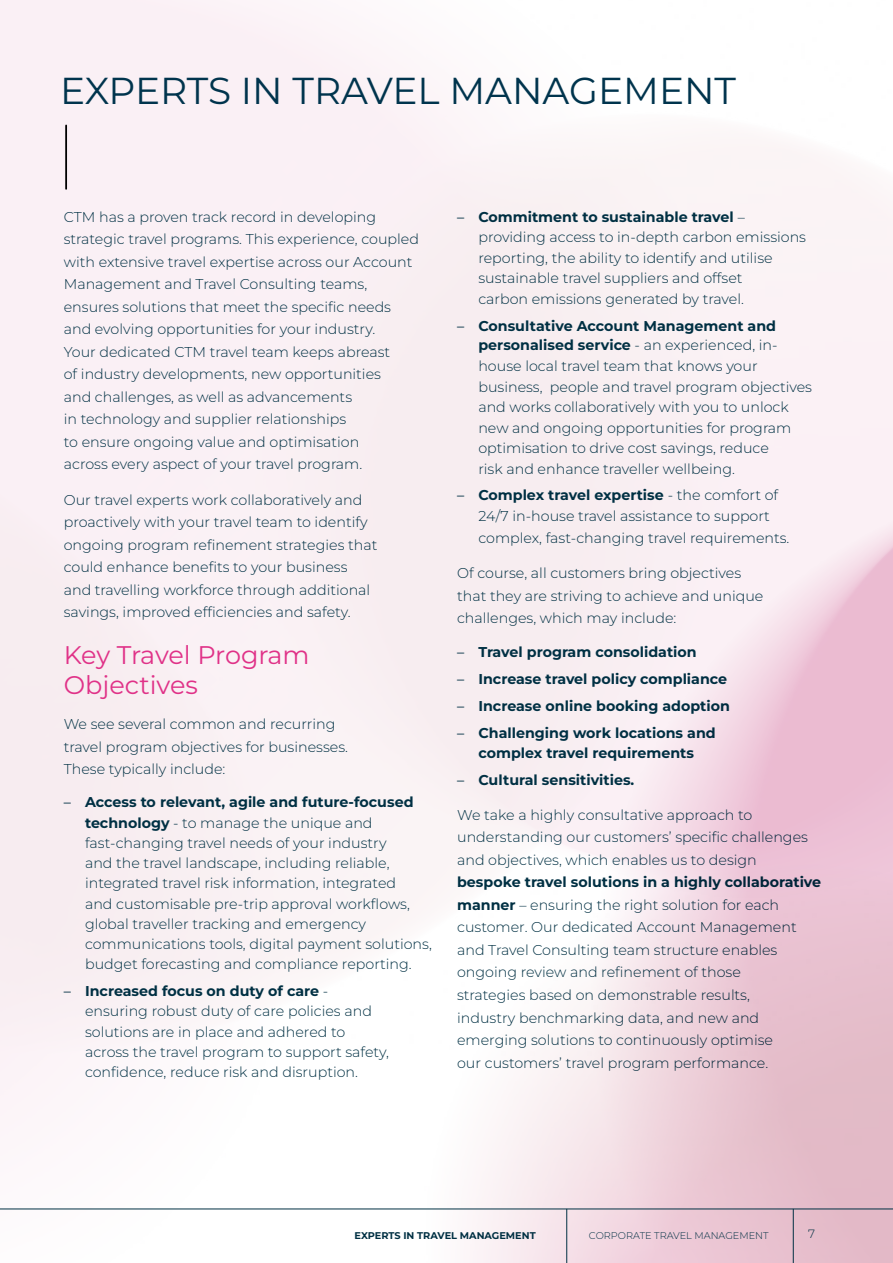
<style>
.page{position:relative;width:893px;height:1263px;background:#fff}
.page>*{position:absolute;margin:0;border:0;box-sizing:border-box;transform-origin:0 0}
.t1{font:37.5px "Montserrat";color:#00344d}
.t2{font:25.5px/30px "Montserrat";color:#e03288}
.t3{font:300 14.25px/22.5px "Montserrat";color:#003043}
.t4{font:700 14.25px/20.5px "Montserrat";color:#003043;text-align:center}
.t5{font:300 12px "Montserrat";color:#003043}
.t6{font:700 9.75px "Montserrat";color:#003043}
.t7{font:300 9.75px "Montserrat";color:#003043}
.s1{font-family:"Helvetica Neue LT Std"}
.s2{font-weight:700}
.s3{font-family:"Helvetica Neue LT Std";font-weight:300}
</style>
<div class="page">
<img style="left:370px;top:332px;width:523px;height:931px">
<hr style="left:65px;top:125px;width:2px;height:64px;background:#000">
<hr style="left:0;top:1208px;width:893px;height:1px;background:#003043">
<hr style="left:793px;top:1209px;width:1px;height:54px;background:#003043">
<hr style="left:566px;top:1209px;width:1px;height:54px;background:#003043">
<h1 class="t1" style="left:60px;top:65px;width:677px">EXPERTS IN TRAVEL MANAGEMENT</h1>
<p class="t3" style="left:64px;top:205px;width:357px">CTM has a proven track record in developing strategic travel programs. This experience, coupled with extensive travel expertise across our Account Management and Travel Consulting teams, ensures solutions that meet the specific needs and evolving opportunities for your industry.<br>Your dedicated CTM travel team keeps abreast<br>of industry developments, new opportunities<br>and challenges, as well as advancements<br>in technology and supplier relationships<br>to ensure ongoing value and optimisation<br>across every aspect of your travel program.</p>
<p class="t3" style="left:64px;top:488px;width:315px">Our travel experts work collaboratively and proactively with your travel team to identify ongoing program refinement strategies that could enhance benefits to your business and travelling workforce through additional savings, improved efficiencies and safety.</p>
<h2 class="t2" style="left:64px;top:639px;width:247px">Key Travel Program<br>Objectives</h2>
<p class="t3" style="left:64px;top:713px;width:286px">We see several common and recurring travel program objectives for businesses.<br>These typically include:</p>
<p class="t3" style="left:85px;top:792px;width:348px;line-height:20.2px;text-indent:-21px"><span class="s1">–</span> <span class="s2">Access to relevant, agile and future-focused technology</span> - to manage the unique and fast-changing travel needs of your industry<br>and the travel landscape, including reliable, integrated travel risk information, integrated<br>and customisable pre-trip approval workflows, global traveller tracking and emergency communications tools, digital payment solutions, budget forecasting and compliance reporting.</p>
<p class="t3" style="left:85px;top:980px;width:305px;line-height:20.2px;text-indent:-21px"><span class="s1">–</span> <span class="s2">Increased focus on duty of care</span> - ensuring robust duty of care policies and solutions are in place and adhered to across the travel program to support safety, confidence, reduce risk and disruption.</p>
<p class="t3" style="left:478px;top:206px;width:329px;line-height:20.5px;text-indent:-21px"><span class="s1">–</span> <span class="s2">Commitment to sustainable travel</span> – providing access to in-depth carbon emissions reporting, the ability to identify and utilise sustainable travel suppliers and offset<br>carbon emissions generated by travel.</p>
<p class="t3" style="left:478px;top:315px;width:335px;line-height:20.4px;text-indent:-21px"><span class="s1">–</span> <span class="s2">Consultative Account Management and personalised service</span> - an experienced, in&shy;house local travel team that knows your business, people and travel program objectives and works collaboratively with you to unlock new and ongoing opportunities for program optimisation to drive cost savings, reduce<br>risk and enhance traveller wellbeing.</p>
<p class="t3" style="left:478px;top:485px;width:301px;line-height:20.2px;text-indent:-21px"><span class="s1">–</span> <span class="s2">Complex travel expertise</span> - the comfort of<br>24/7 in-house travel assistance to support</p>
<p class="t3" style="left:478px;top:526px;width:313px">complex, fast-changing travel requirements.</p>
<p class="t3" style="left:457px;top:562px;width:308px">Of course, all customers bring objectives that they are striving to achieve and unique challenges, which may include:</p>
<p class="t4" style="left:457px;top:641px;width:241px"><span class="s3">–</span> Travel program consolidation</p>
<p class="t4" style="left:457px;top:668px;width:272px"><span class="s3">–</span> Increase travel policy compliance</p>
<p class="t4" style="left:457px;top:694px;width:274px"><span class="s3">–</span> Increase online booking adoption</p>
<p class="t4" style="left:457px;top:721px;width:260px"><span class="s3">–</span> Challenging work locations and complex travel requirements</p>
<p class="t4" style="left:457px;top:769px;width:179px"><span class="s3">–</span> Cultural sensitivities.</p>
<p class="t3" style="left:457px;top:803px;width:352px">We take a highly consultative approach to understanding our customers’ specific challenges and objectives, which enables us to design</p>
<p class="t3" style="left:457px;top:871px;width:366px"><span class="s2">bespoke travel solutions in a highly collaborative manner</span> – ensuring the right solution for each customer. Our dedicated Account Management and Travel Consulting team structure enables ongoing review and refinement of those<br>strategies based on demonstrable results,<br>industry benchmarking data, and new and emerging solutions to continuously optimise<br>our customers’ travel program performance.</p>
<p class="t6" style="left:355px;top:1228px;width:183px">EXPERTS IN TRAVEL MANAGEMENT</p>
<p class="t7" style="left:589px;top:1229px;width:181px">CORPORATE TRAVEL MANAGEMENT</p>
<p class="t5" style="left:808px;top:1225px;width:8px">7</p>
</div>
